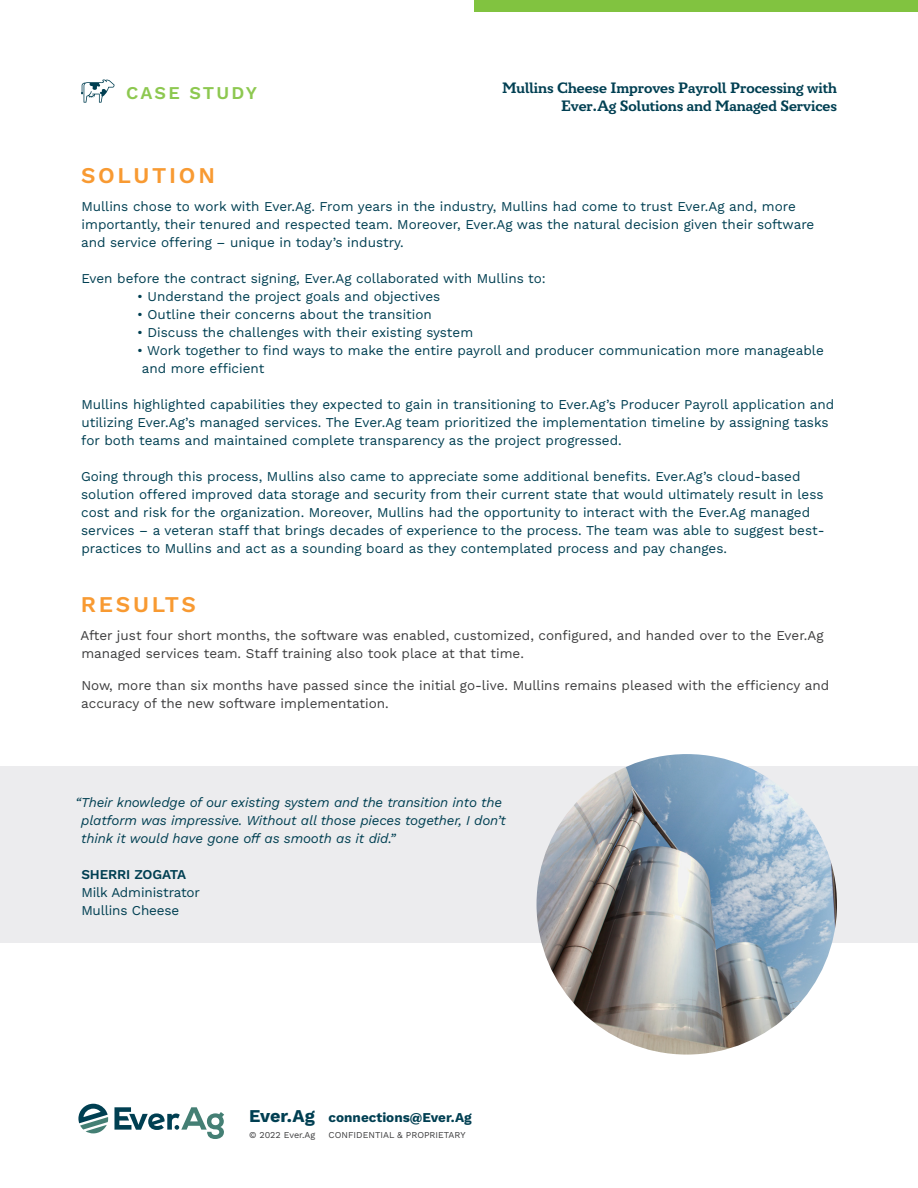
<style>
.page{position:relative;width:918px;height:1188px;background:#fff}
.page>*{position:absolute;margin:0;border:0;box-sizing:border-box;transform-origin:0 0}
.t1{font:600 22.5px "Work Sans";letter-spacing:.12em;color:#f89a32}
.t2{font:600 18px "Work Sans";letter-spacing:.12em;color:#8dc850}
.Title_Top_Page_Secon{font:700 15px/18px "Circe Slab B";color:#003f52;text-align:right}
.Quote_Person{font:13.5px/18px "Work Sans";color:#003f52}
.Body_Copy{font:13.5px/18px "Work Sans";color:#3e3e3f}
.Callout_Quote{font:italic 13.5px/18px "Work Sans";letter-spacing:-.01em;color:#003f52}
.Callout_Quote-2{font:13.5px/18px "Work Sans";letter-spacing:-.01em;color:#003f52}
.Legal{font:700 13.5px "Work Sans";color:#003f52}
.Legal-2{font:9px "Work Sans";color:#3e3e3f}
.s1{font-weight:600}
.s2{font-size:18px}
</style>
<div class="page">
<div style="left:0;top:766px;width:918px;height:177px;background:#ececee"></div>
<div style="left:474px;top:0;width:444px;height:12px;background:#81c340"></div>
<svg style="left:81px;top:79px;width:34px;height:24px"></svg>
<svg style="left:78px;top:1104px;width:30px;height:29px"></svg>
<svg style="left:114px;top:1107px;width:110px;height:32px"></svg>
<img style="left:537px;top:754px;width:300px;height:301px;border-radius:150px">
<h2 class="t2" style="left:126px;top:79px;width:133px">CASE STUDY</h2>
<p class="Title_Top_Page_Secon" style="left:502px;top:79px;width:336px">Mullins Cheese Improves Payroll Processing with<br>Ever.Ag Solutions and Managed Services</p>
<h5 class="t1" style="left:81px;top:158px;width:135px">SOLUTION</h5>
<p class="Quote_Person" style="left:81px;top:197px;width:735px">Mullins chose to work with Ever.Ag. From years in the industry, Mullins had come to trust Ever.Ag and, more importantly, their tenured and respected team. Moreover, Ever.Ag was the natural decision given their software and service offering – unique in today’s industry.</p>
<p class="Quote_Person" style="left:81px;top:269px;width:466px">Even before the contract signing, Ever.Ag collaborated with Mullins to:</p>
<p class="Quote_Person" style="left:137px;top:287px;width:305px">• Understand the project goals and objectives</p>
<p class="Quote_Person" style="left:137px;top:305px;width:296px">• Outline their concerns about the transition</p>
<p class="Quote_Person" style="left:137px;top:323px;width:338px">• Discuss the challenges with their existing system</p>
<p class="Quote_Person" style="left:142px;top:341px;width:683px;text-indent:-5px">• Work together to find ways to make the entire payroll and producer communication more manageable and more efficient</p>
<p class="Quote_Person" style="left:81px;top:395px;width:755px">Mullins highlighted capabilities they expected to gain in transitioning to Ever.Ag’s Producer Payroll application and utilizing Ever.Ag’s managed services. The Ever.Ag team prioritized the implementation timeline by assigning tasks for both teams and maintained complete transparency as the project progressed.</p>
<p class="Quote_Person" style="left:81px;top:467px;width:745px">Going through this process, Mullins also came to appreciate some additional benefits. Ever.Ag’s cloud-based solution offered improved data storage and security from their current state that would ultimately result in less cost and risk for the organization. Moreover, Mullins had the opportunity to interact with the Ever.Ag managed services – a veteran staff that brings decades of experience to the process. The team was able to suggest best&shy;practices to Mullins and act as a sounding board as they contemplated process and pay changes.</p>
<h5 class="t1" style="left:81px;top:587px;width:117px">RESULTS</h5>
<p class="Body_Copy" style="left:81px;top:626px;width:745px">After just four short months, the software was enabled, customized, configured, and handed over to the Ever.Ag managed services team. Staff training also took place at that time.</p>
<p class="Body_Copy" style="left:81px;top:676px;width:750px">Now, more than six months have passed since the initial go-live. Mullins remains pleased with the efficiency and accuracy of the new software implementation.</p>
<p class="Callout_Quote" style="left:81px;top:792px;width:426px;text-indent:-5px">“Their knowledge of our existing system and the transition into the platform was impressive. Without all those pieces together, I don’t think it would have gone off as smooth as it did.”</p>
<p class="Callout_Quote-2" style="left:81px;top:865px;width:120px"><span class="s1">SHERRI ZOGATA<br></span>Milk Administrator<br>Mullins Cheese</p>
<p class="Legal" style="left:249px;top:1107px;width:224px"><span class="s2">Ever.Ag</span> connections@Ever.Ag</p>
<p class="Legal-2" style="left:249px;top:1128px;width:68px">© 2022 Ever.Ag</p>
<p class="Legal-2" style="left:329px;top:1128px;width:138px">CONFIDENTIAL &amp; PROPRIETARY</p>
</div>
